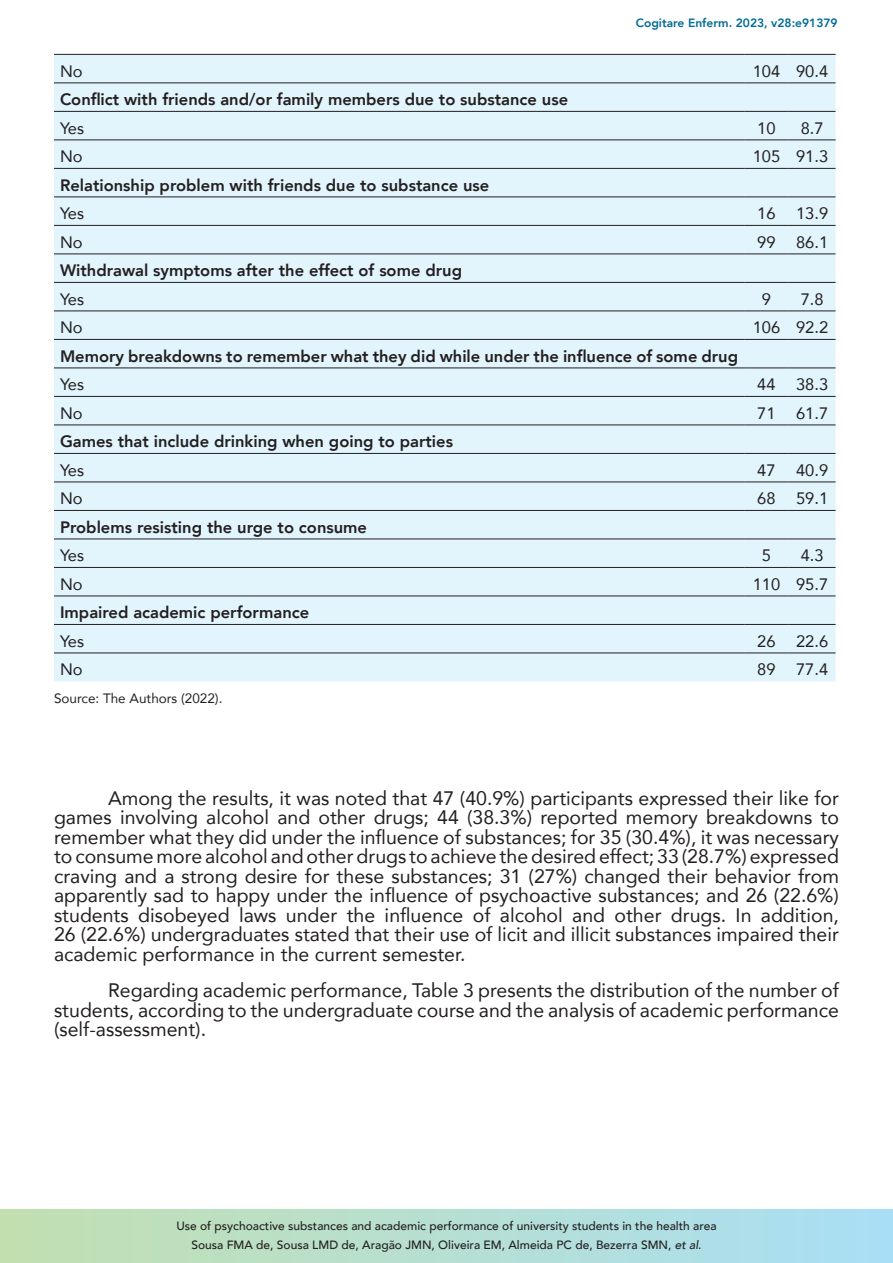
<style>
.page{position:relative;width:893px;height:1263px;background:#fff}
.page>*{position:absolute;margin:0;border:0;box-sizing:border-box;transform-origin:0 0}
.t1{font:19.5px/19.5px "Avenir";color:#231f20;text-align:justify}
.t2{font:800 16.5px "Avenir";color:#231f20}
.t3{font:16.5px "Avenir";color:#231f20}
.t4{font:13.5px "Avenir";color:#231f20}
.t5{font:500 12px/18.6px "Avenir";color:#231f20;text-align:center}
.t6{font:800 12px "Avenir";color:#006c95}
.s1{font-style:italic}
</style>
<div class="page">
<svg style="left:0;top:1209px;width:893px;height:54px;background:#b6dfd2"></svg>
<div style="left:54px;top:55px;width:782px;height:626px;background:#e2f4fc"></div>
<hr style="left:54px;top:54px;width:690px;height:1px;background:#231f20">
<hr style="left:744px;top:54px;width:45px;height:1px;background:#231f20">
<hr style="left:789px;top:54px;width:47px;height:1px;background:#231f20">
<hr style="left:54px;top:83px;width:690px;height:1px;background:#231f20">
<hr style="left:744px;top:83px;width:45px;height:1px;background:#231f20">
<hr style="left:789px;top:83px;width:47px;height:1px;background:#231f20">
<hr style="left:54px;top:111px;width:690px;height:1px;background:#231f20">
<hr style="left:744px;top:111px;width:45px;height:1px;background:#231f20">
<hr style="left:789px;top:111px;width:47px;height:1px;background:#231f20">
<hr style="left:54px;top:140px;width:690px;height:1px;background:#231f20">
<hr style="left:744px;top:140px;width:45px;height:1px;background:#231f20">
<hr style="left:789px;top:140px;width:47px;height:1px;background:#231f20">
<hr style="left:54px;top:168px;width:690px;height:1px;background:#231f20">
<hr style="left:744px;top:168px;width:45px;height:1px;background:#231f20">
<hr style="left:789px;top:168px;width:47px;height:1px;background:#231f20">
<hr style="left:54px;top:197px;width:690px;height:1px;background:#231f20">
<hr style="left:744px;top:197px;width:45px;height:1px;background:#231f20">
<hr style="left:789px;top:197px;width:47px;height:1px;background:#231f20">
<hr style="left:54px;top:225px;width:690px;height:1px;background:#231f20">
<hr style="left:744px;top:225px;width:45px;height:1px;background:#231f20">
<hr style="left:789px;top:225px;width:47px;height:1px;background:#231f20">
<hr style="left:54px;top:254px;width:690px;height:1px;background:#231f20">
<hr style="left:744px;top:254px;width:45px;height:1px;background:#231f20">
<hr style="left:789px;top:254px;width:47px;height:1px;background:#231f20">
<hr style="left:54px;top:282px;width:690px;height:1px;background:#231f20">
<hr style="left:744px;top:282px;width:45px;height:1px;background:#231f20">
<hr style="left:789px;top:282px;width:47px;height:1px;background:#231f20">
<hr style="left:54px;top:311px;width:690px;height:1px;background:#231f20">
<hr style="left:744px;top:311px;width:45px;height:1px;background:#231f20">
<hr style="left:789px;top:311px;width:47px;height:1px;background:#231f20">
<hr style="left:54px;top:339px;width:690px;height:1px;background:#231f20">
<hr style="left:744px;top:339px;width:45px;height:1px;background:#231f20">
<hr style="left:789px;top:339px;width:47px;height:1px;background:#231f20">
<hr style="left:54px;top:368px;width:690px;height:1px;background:#231f20">
<hr style="left:744px;top:368px;width:45px;height:1px;background:#231f20">
<hr style="left:789px;top:368px;width:47px;height:1px;background:#231f20">
<hr style="left:54px;top:396px;width:690px;height:1px;background:#231f20">
<hr style="left:744px;top:396px;width:45px;height:1px;background:#231f20">
<hr style="left:789px;top:396px;width:47px;height:1px;background:#231f20">
<hr style="left:54px;top:425px;width:690px;height:1px;background:#231f20">
<hr style="left:744px;top:425px;width:45px;height:1px;background:#231f20">
<hr style="left:789px;top:425px;width:47px;height:1px;background:#231f20">
<hr style="left:54px;top:453px;width:690px;height:1px;background:#231f20">
<hr style="left:744px;top:453px;width:45px;height:1px;background:#231f20">
<hr style="left:789px;top:453px;width:47px;height:1px;background:#231f20">
<hr style="left:54px;top:482px;width:690px;height:1px;background:#231f20">
<hr style="left:744px;top:482px;width:45px;height:1px;background:#231f20">
<hr style="left:789px;top:482px;width:47px;height:1px;background:#231f20">
<hr style="left:54px;top:510px;width:690px;height:1px;background:#231f20">
<hr style="left:744px;top:510px;width:45px;height:1px;background:#231f20">
<hr style="left:789px;top:510px;width:47px;height:1px;background:#231f20">
<hr style="left:54px;top:539px;width:690px;height:1px;background:#231f20">
<hr style="left:744px;top:539px;width:45px;height:1px;background:#231f20">
<hr style="left:789px;top:539px;width:47px;height:1px;background:#231f20">
<hr style="left:54px;top:567px;width:690px;height:1px;background:#231f20">
<hr style="left:744px;top:567px;width:45px;height:1px;background:#231f20">
<hr style="left:789px;top:567px;width:47px;height:1px;background:#231f20">
<hr style="left:54px;top:596px;width:690px;height:1px;background:#231f20">
<hr style="left:744px;top:596px;width:45px;height:1px;background:#231f20">
<hr style="left:789px;top:596px;width:47px;height:1px;background:#231f20">
<hr style="left:54px;top:624px;width:690px;height:1px;background:#231f20">
<hr style="left:744px;top:624px;width:45px;height:1px;background:#231f20">
<hr style="left:789px;top:624px;width:47px;height:1px;background:#231f20">
<hr style="left:54px;top:653px;width:690px;height:1px;background:#231f20">
<hr style="left:744px;top:653px;width:45px;height:1px;background:#231f20">
<hr style="left:789px;top:653px;width:47px;height:1px;background:#231f20">
<p class="t6" style="left:636px;top:12px;width:203px">Cogitare Enferm. 2023, v28:e91379</p>
<p class="t3" style="left:60px;top:58px;width:24px">No</p>
<p class="t3" style="left:753px;top:58px;width:29px">104</p>
<p class="t3" style="left:796px;top:58px;width:34px">90.4</p>
<p class="t2" style="left:60px;top:85px;width:510px">Conflict with friends and/or family members due to substance use</p>
<p class="t3" style="left:60px;top:115px;width:26px">Yes</p>
<p class="t3" style="left:757px;top:115px;width:20px">10</p>
<p class="t3" style="left:801px;top:115px;width:24px">8.7</p>
<p class="t3" style="left:60px;top:143px;width:24px">No</p>
<p class="t3" style="left:753px;top:143px;width:29px">105</p>
<p class="t3" style="left:796px;top:143px;width:34px">91.3</p>
<p class="t2" style="left:60px;top:170px;width:431px">Relationship problem with friends due to substance use</p>
<p class="t3" style="left:60px;top:200px;width:26px">Yes</p>
<p class="t3" style="left:757px;top:200px;width:20px">16</p>
<p class="t3" style="left:796px;top:200px;width:34px">13.9</p>
<p class="t3" style="left:60px;top:229px;width:24px">No</p>
<p class="t3" style="left:757px;top:229px;width:20px">99</p>
<p class="t3" style="left:796px;top:229px;width:34px">86.1</p>
<p class="t2" style="left:60px;top:256px;width:404px">Withdrawal symptoms after the effect of some drug</p>
<p class="t3" style="left:60px;top:286px;width:26px">Yes</p>
<p class="t3" style="left:762px;top:286px;width:11px">9</p>
<p class="t3" style="left:801px;top:286px;width:24px">7.8</p>
<p class="t3" style="left:60px;top:314px;width:24px">No</p>
<p class="t3" style="left:753px;top:314px;width:29px">106</p>
<p class="t3" style="left:796px;top:314px;width:34px">92.2</p>
<p class="t2" style="left:60px;top:341px;width:680px">Memory breakdowns to remember what they did while under the influence of some drug</p>
<p class="t3" style="left:60px;top:371px;width:26px">Yes</p>
<p class="t3" style="left:757px;top:371px;width:20px">44</p>
<p class="t3" style="left:796px;top:371px;width:34px">38.3</p>
<p class="t3" style="left:60px;top:400px;width:24px">No</p>
<p class="t3" style="left:757px;top:400px;width:20px">71</p>
<p class="t3" style="left:796px;top:400px;width:34px">61.7</p>
<p class="t2" style="left:60px;top:427px;width:394px">Games that include drinking when going to parties</p>
<p class="t3" style="left:60px;top:457px;width:26px">Yes</p>
<p class="t3" style="left:757px;top:457px;width:20px">47</p>
<p class="t3" style="left:796px;top:457px;width:34px">40.9</p>
<p class="t3" style="left:60px;top:485px;width:24px">No</p>
<p class="t3" style="left:757px;top:485px;width:20px">68</p>
<p class="t3" style="left:796px;top:485px;width:34px">59.1</p>
<p class="t2" style="left:60px;top:512px;width:309px">Problems resisting the urge to consume</p>
<p class="t3" style="left:60px;top:542px;width:26px">Yes</p>
<p class="t3" style="left:762px;top:542px;width:11px">5</p>
<p class="t3" style="left:801px;top:542px;width:24px">4.3</p>
<p class="t3" style="left:60px;top:571px;width:24px">No</p>
<p class="t3" style="left:753px;top:571px;width:29px">110</p>
<p class="t3" style="left:796px;top:571px;width:34px">95.7</p>
<p class="t2" style="left:60px;top:598px;width:251px">Impaired academic performance</p>
<p class="t3" style="left:60px;top:628px;width:26px">Yes</p>
<p class="t3" style="left:757px;top:628px;width:20px">26</p>
<p class="t3" style="left:796px;top:628px;width:34px">22.6</p>
<p class="t3" style="left:60px;top:656px;width:24px">No</p>
<p class="t3" style="left:757px;top:656px;width:20px">89</p>
<p class="t3" style="left:796px;top:656px;width:34px">77.4</p>
<p class="t4" style="left:54px;top:688px;width:170px">Source: The Authors (2022).</p>
<p class="t1" style="left:54px;top:787px;width:786px;text-indent:54px">Among the results, it was noted that 47 (40.9%) participants expressed their like for games involving alcohol and other drugs; 44 (38.3%) reported memory breakdowns to remember what they did under the influence of substances; for 35 (30.4%), it was necessary to consume more alcohol and other drugs to achieve the desired effect; 33 (28.7%) expressed craving and a strong desire for these substances; 31 (27%) changed their behavior from apparently sad to happy under the influence of psychoactive substances; and 26 (22.6%) students disobeyed laws under the influence of alcohol and other drugs. In addition, 26 (22.6%) undergraduates stated that their use of licit and illicit substances impaired their academic performance in the current semester.</p>
<p class="t1" style="left:54px;top:980px;width:786px;text-indent:54px">Regarding academic performance, Table 3 presents the distribution of the number of students, according to the undergraduate course and the analysis of academic performance (self-assessment).</p>
<p class="t5" style="left:176px;top:1216px;width:542px">Use of psychoactive substances and academic performance of university students in the health area<br>Sousa FMA de, Sousa LMD de, Aragão JMN, Oliveira EM, Almeida PC de, Bezerra SMN, <span class="s1">et al</span>.</p>
</div>
